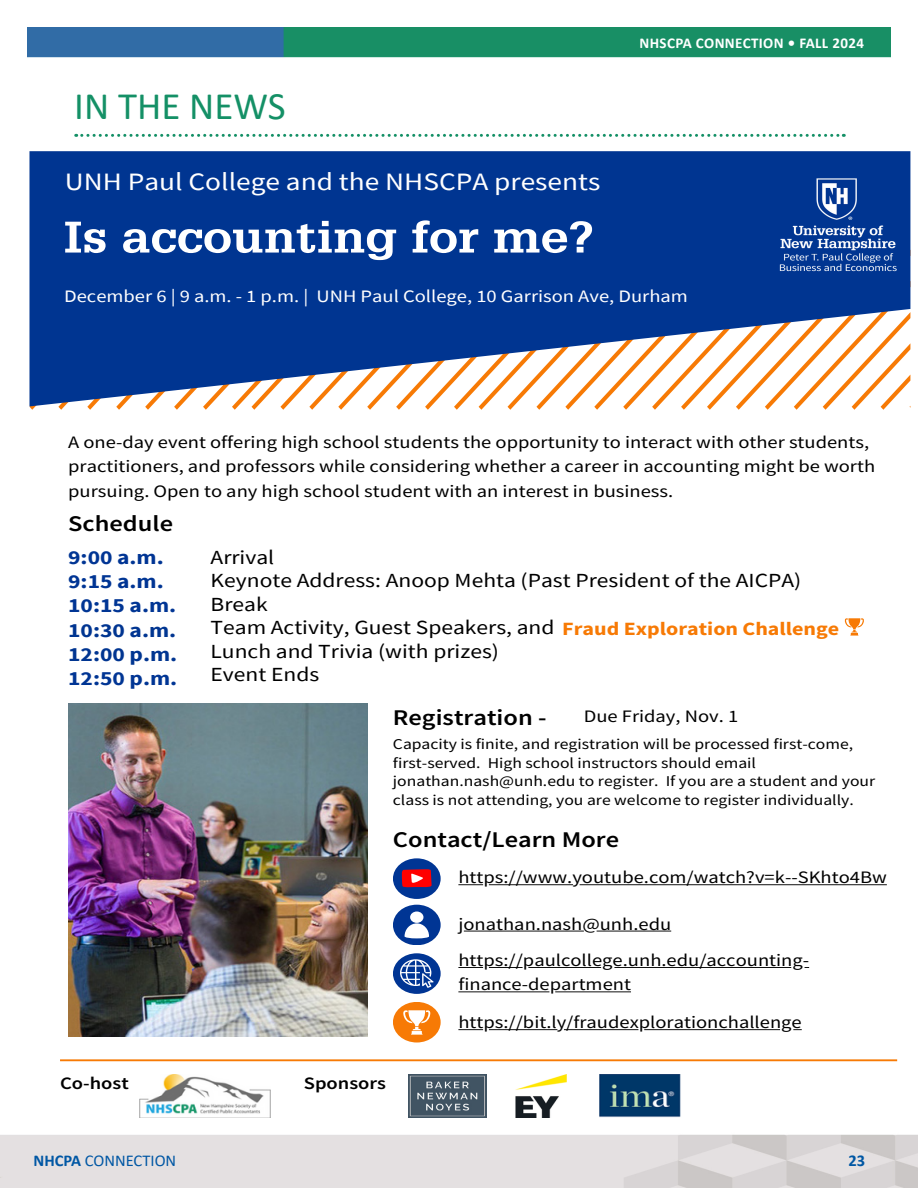
<style>
.page{position:relative;width:918px;height:1188px;background:#fff}
.page>*{position:absolute;margin:0;border:0;box-sizing:border-box;transform-origin:0 0}
.t1{font:700 43.05px "Glypha LT Std";color:#fff;scale:1.18 1}
.t2{font:39px "Calibri";color:#149066}
.t3{font:25.05px "Source Sans Pro";color:#fff;scale:1.18 1}
.t4{font:600 22.5px "Source Sans Pro";color:#000;scale:1.18 1}
.t5{font:19.95px/23.4px "Source Sans Pro";color:#000;scale:1.18 1}
.t6{font:700 19.95px/24.3px "Source Sans Pro";color:#003594;scale:1.18 1}
.t7{font:17.55px/24.3px "Source Sans Pro";color:#000;scale:1.18 1}
.t8{font:17.55px "Source Sans Pro";color:#fff;scale:1.18 1}
.t9{font:600 17.55px "Source Sans Pro";color:#000;scale:1.18 1}
.t10{font:16.5px "Calibri";color:#0057a4}
.t11{font:700 16.5px "Calibri";color:#0057a4}
.t12{font:15px/18.8px "Source Sans Pro";color:#000;scale:1.18 1}
.t13{font:700 15px "Calibri";letter-spacing:.025em;color:#fff}
.s1{font-weight:700;font-size:18.75px;color:#f77a05}
.s2{color:#003591}
.s3{font-weight:700}
</style>
<div class="page">
<img style="left:0;top:27px;width:918px;height:1161px">
<svg style="left:76px;top:134px;width:768px;height:3px"></svg>
<div style="left:29px;top:151px;width:881px;height:970px;background:#fff"></div>
<svg style="left:393px;top:1002px;width:48px;height:41px"></svg>
<hr style="left:644px;top:1029px;width:136px;height:1px;background:#000">
<hr style="left:564px;top:1029px;width:74px;height:1px;background:#000">
<hr style="left:489px;top:1029px;width:68px;height:1px;background:#000">
<svg style="left:458px;top:1029px;width:25px;height:1px"></svg>
<svg style="left:393px;top:953px;width:48px;height:41px"></svg>
<hr style="left:614px;top:967px;width:177px;height:1px;background:#000">
<hr style="left:528px;top:967px;width:73px;height:1px;background:#000">
<hr style="left:489px;top:967px;width:34px;height:1px;background:#000">
<svg style="left:458px;top:967px;width:25px;height:1px"></svg>
<hr style="left:555px;top:991px;width:76px;height:1px;background:#000">
<hr style="left:458px;top:991px;width:91px;height:1px;background:#000">
<svg style="left:393px;top:905px;width:48px;height:40px"></svg>
<hr style="left:597px;top:931px;width:74px;height:1px;background:#000">
<hr style="left:464px;top:931px;width:120px;height:1px;background:#000">
<img style="left:68px;top:704px;width:300px;height:332px">
<hr style="left:580px;top:884px;width:307px;height:1px;background:#000">
<hr style="left:489px;top:884px;width:84px;height:1px;background:#000">
<svg style="left:458px;top:884px;width:25px;height:1px"></svg>
<svg style="left:393px;top:858px;width:48px;height:41px"></svg>
<svg style="left:844px;top:618px;width:20px;height:18px"></svg>
<svg style="left:30px;top:223px;width:881px;height:187px"></svg>
<svg style="left:29px;top:151px;width:881px;height:255px;background:#33589d"></svg>
<img style="left:777px;top:175px;width:121px;height:99px">
<img style="left:140px;top:1074px;width:131px;height:43px">
<img style="left:516px;top:1074px;width:50px;height:43px">
<img style="left:408px;top:1074px;width:78px;height:43px">
<img style="left:600px;top:1075px;width:81px;height:42px">
<hr style="left:60px;top:1059px;width:837px;height:2px;background:#f77a05">
<p class="t2" style="left:74px;top:79px;width:213px">IN THE NEWS</p>
<p class="t3" style="left:65px;top:166px;width:455px">UNH Paul College and the NHSCPA presents</p>
<p class="t1" style="left:64px;top:211px;width:450px">Is accounting for me?</p>
<p class="t13" style="left:640px;top:32px;width:226px">NHSCPA CONNECTION • FALL 2024</p>
<p class="t8" style="left:64px;top:285px;width:530px">December 6 | 9 a.m. - 1 p.m. | UNH Paul College, 10 Garrison Ave, Durham</p>
<p class="t7" style="left:68px;top:430px;width:685px">A one-day event offering high school students the opportunity to interact with other students, practitioners, and professors while considering whether a career in accounting might be worth pursuing. Open to any high school student with an interest in business.</p>
<p class="t4" style="left:68px;top:508px;width:90px">Schedule</p>
<p class="t5" style="left:211px;top:546px;width:534px">Arrival<br>Keynote Address: Anoop Mehta (Past President of the AICPA)<br>Break<br>Team Activity, Guest Speakers, and <span class="s1">Fraud Exploration Challenge<br></span>Lunch and Trivia (with prizes)<br>Event Ends</p>
<p class="t6" style="left:68px;top:544px;width:94px">9:00 a.m.<br>9:15 a.m.<br>10:15 a.m.<br><span class="s2">10:30 a.m.<br>12:00 p.m.<br></span>12:50 p.m.</p>
<p class="t4" style="left:393px;top:703px;width:132px">Registration -</p>
<p class="t7" style="left:584px;top:703px;width:132px">Due Friday, Nov. 1</p>
<p class="t12" style="left:393px;top:735px;width:410px">Capacity is finite, and registration will be processed first-come, first-served. High school instructors should email jonathan.nash@unh.edu to register. If you are a student and your class is not attending, you are welcome to register individually.</p>
<p class="t4" style="left:393px;top:825px;width:193px">Contact/Learn More</p>
<p class="t7" style="left:458px;top:865px;width:365px">https://www.youtube.com/watch?v=k--SKhto4Bw</p>
<p class="t7" style="left:458px;top:912px;width:182px">jonathan.nash@unh.edu</p>
<p class="t7" style="left:458px;top:948px;width:299px">https://paulcollege.unh.edu/accounting&shy;finance-department</p>
<p class="t9" style="left:60px;top:1072px;width:60px">Co-host</p>
<p class="t9" style="left:304px;top:1072px;width:71px">Sponsors</p>
<p class="t7" style="left:458px;top:1010px;width:293px">https://bit.ly/fraudexplorationchallenge</p>
<p class="t10" style="left:33px;top:1149px;width:144px"><span class="s3">NHCPA</span> CONNECTION</p>
<p class="t11" style="left:849px;top:1149px;width:18px">23</p>
</div>
